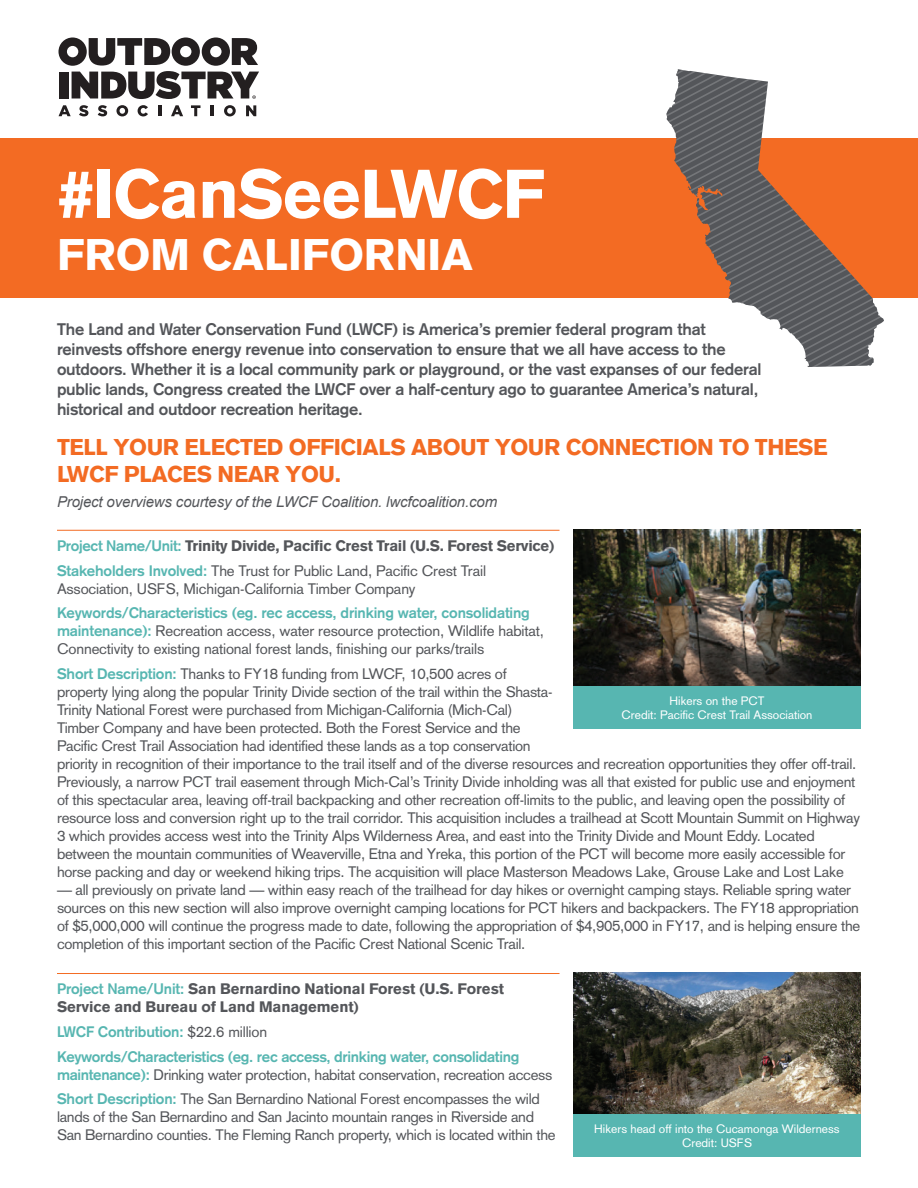
<style>
.page{position:relative;width:918px;height:1188px;background:#fff}
.page>*{position:absolute;margin:0;border:0;box-sizing:border-box;transform-origin:0 0}
.t1{font:900 67.5px "Akzidenz Grotesk";letter-spacing:-.02em;color:#fff}
.t2{font:900 43.5px "Akzidenz Grotesk";color:#fff}
.t3{font:900 22.5px/27px "Akzidenz Grotesk";letter-spacing:-.02em;color:#f36b23}
.t4{font:700 16.5px/19.8px "Akzidenz Grotesk";letter-spacing:-.01em;color:#54565a}
.t5{font:15px/18px "Akzidenz Grotesk";letter-spacing:-.02em;color:#54565a}
.t6{font:900 15px/24.8px "Akzidenz Grotesk";letter-spacing:-.01em;color:#54565a}
.t7{font:700 15px/24.8px "Akzidenz Grotesk";letter-spacing:-.02em;color:#57b6b1}
.t8{font:italic 15px "Arial";letter-spacing:-.01em;color:#54565a}
.t9{font:12px/13.5px "Akzidenz Grotesk";color:#fff;text-align:center}
.s1{font-weight:700;color:#57b6b1}
.s2{font-weight:400}
.s3{font-weight:400;color:#54565a}
</style>
<div class="page">
<div style="left:0;top:138px;width:918px;height:160px;background:#f36b23"></div>
<svg style="left:59px;top:105px;width:12px;height:11px"></svg>
<svg style="left:79px;top:105px;width:9px;height:11px"></svg>
<svg style="left:98px;top:105px;width:9px;height:11px"></svg>
<svg style="left:116px;top:105px;width:12px;height:11px"></svg>
<svg style="left:138px;top:105px;width:10px;height:11px"></svg>
<svg style="left:158px;top:105px;width:3px;height:11px"></svg>
<svg style="left:171px;top:105px;width:12px;height:11px"></svg>
<svg style="left:191px;top:105px;width:9px;height:11px"></svg>
<svg style="left:211px;top:105px;width:3px;height:11px"></svg>
<svg style="left:224px;top:105px;width:12px;height:11px"></svg>
<svg style="left:246px;top:105px;width:10px;height:11px"></svg>
<svg style="left:58px;top:38px;width:201px;height:61px"></svg>
<svg style="left:779px;top:195px;width:105px;height:172px"></svg>
<svg style="left:666px;top:69px;width:114px;height:257px"></svg>
<hr style="left:57px;top:530px;width:503px;height:1px;background:#f36b23">
<hr style="left:57px;top:973px;width:503px;height:1px;background:#f36b23">
<img style="left:573px;top:530px;width:288px;height:156px">
<div style="left:573px;top:686px;width:288px;height:43px;background:#57b6b1"></div>
<img style="left:573px;top:972px;width:288px;height:142px">
<div style="left:573px;top:1114px;width:288px;height:43px;background:#57b6b1"></div>
<h1 class="t1" style="left:57px;top:153px;width:489px">#ICanSeeLWCF</h1>
<h2 class="t2" style="left:57px;top:228px;width:417px">FROM CALIFORNIA</h2>
<p class="t4" style="left:57px;top:320px;width:706px">The Land and Water Conservation Fund (LWCF) is America’s premier federal program that reinvests offshore energy revenue into conservation to ensure that we all have access to the outdoors. Whether it is a local community park or playground, or the vast expanses of our federal public lands, Congress created the LWCF over a half-century ago to guarantee America’s natural, historical and outdoor recreation heritage.</p>
<h3 class="t3" style="left:57px;top:433px;width:772px">TELL YOUR ELECTED OFFICIALS ABOUT YOUR CONNECTION TO THESE<br>LWCF PLACES NEAR YOU.</h3>
<p class="t8" style="left:57px;top:492px;width:442px">Project overviews courtesy of the LWCF Coalition. lwcfcoalition.com</p>
<p class="t6" style="left:57px;top:533px;width:499px"><span class="s1">Project Name/Unit:</span> Trinity Divide, Pacific Crest Trail (U.S. Forest Service)<br><span class="s1">Stakeholders Involved:</span> <span class="s2">The Trust for Public Land, Pacific Crest Trail</span></p>
<p class="t5" style="left:57px;top:579px;width:360px">Association, USFS, Michigan-California Timber Company</p>
<p class="t5" style="left:57px;top:604px;width:489px"><span class="s1">Keywords/Characteristics (eg. rec access, drinking water, consolidating maintenance):</span> Recreation access, water resource protection, Wildlife habitat,<br>Connectivity to existing national forest lands, finishing our parks/trails</p>
<p class="t5" style="left:57px;top:665px;width:805px"><span class="s1">Short Description:</span> Thanks to FY18 funding from LWCF, 10,500 acres of<br>property lying along the popular Trinity Divide section of the trail within the Shasta-<br>Trinity National Forest were purchased from Michigan-California (Mich-Cal)<br>Timber Company and have been protected. Both the Forest Service and the<br>Pacific Crest Trail Association had identified these lands as a top conservation<br>priority in recognition of their importance to the trail itself and of the diverse resources and recreation opportunities they offer off-trail.<br>Previously, a narrow PCT trail easement through Mich-Cal’s Trinity Divide inholding was all that existed for public use and enjoyment of this spectacular area, leaving off-trail backpacking and other recreation off-limits to the public, and leaving open the possibility of resource loss and conversion right up to the trail corridor. This acquisition includes a trailhead at Scott Mountain Summit on Highway 3 which provides access west into the Trinity Alps Wilderness Area, and east into the Trinity Divide and Mount Eddy. Located between the mountain communities of Weaverville, Etna and Yreka, this portion of the PCT will become more easily accessible for horse packing and day or weekend hiking trips. The acquisition will place Masterson Meadows Lake, Grouse Lake and Lost Lake</p>
<p class="t5" style="left:57px;top:881px;width:805px">— all previously on private land — within easy reach of the trailhead for day hikes or overnight camping stays. Reliable spring water sources on this new section will also improve overnight camping locations for PCT hikers and backpackers. The FY18 appropriation of $5,000,000 will continue the progress made to date, following the appropriation of $4,905,000 in FY17, and is helping ensure the completion of this important section of the Pacific Crest National Scenic Trail.</p>
<p class="t6" style="left:57px;top:980px;width:449px;line-height:18px"><span class="s1">Project Name/Unit:</span> San Bernardino National Forest (U.S. Forest<br>Service and Bureau of Land Management)</p>
<p class="t7" style="left:57px;top:1019px;width:464px">LWCF Contribution: <span class="s3">$22.6 million<br></span>Keywords/Characteristics (eg. rec access, drinking water, consolidating</p>
<p class="t5" style="left:57px;top:1062px;width:497px;line-height:24.8px"><span class="s1">maintenance):</span> Drinking water protection, habitat conservation, recreation access<br><span class="s1">Short Description:</span> The San Bernardino National Forest encompasses the wild</p>
<p class="t5" style="left:57px;top:1108px;width:500px">lands of the San Bernardino and San Jacinto mountain ranges in Riverside and<br>San Bernardino counties. The Fleming Ranch property, which is located within the</p>
<p class="t9" style="left:622px;top:694px;width:192px">Hikers on the PCT<br>Credit: Pacific Crest Trail Association</p>
<p class="t9" style="left:594px;top:1122px;width:247px">Hikers head off into the Cucamonga Wilderness<br>Credit: USFS</p>
</div>
